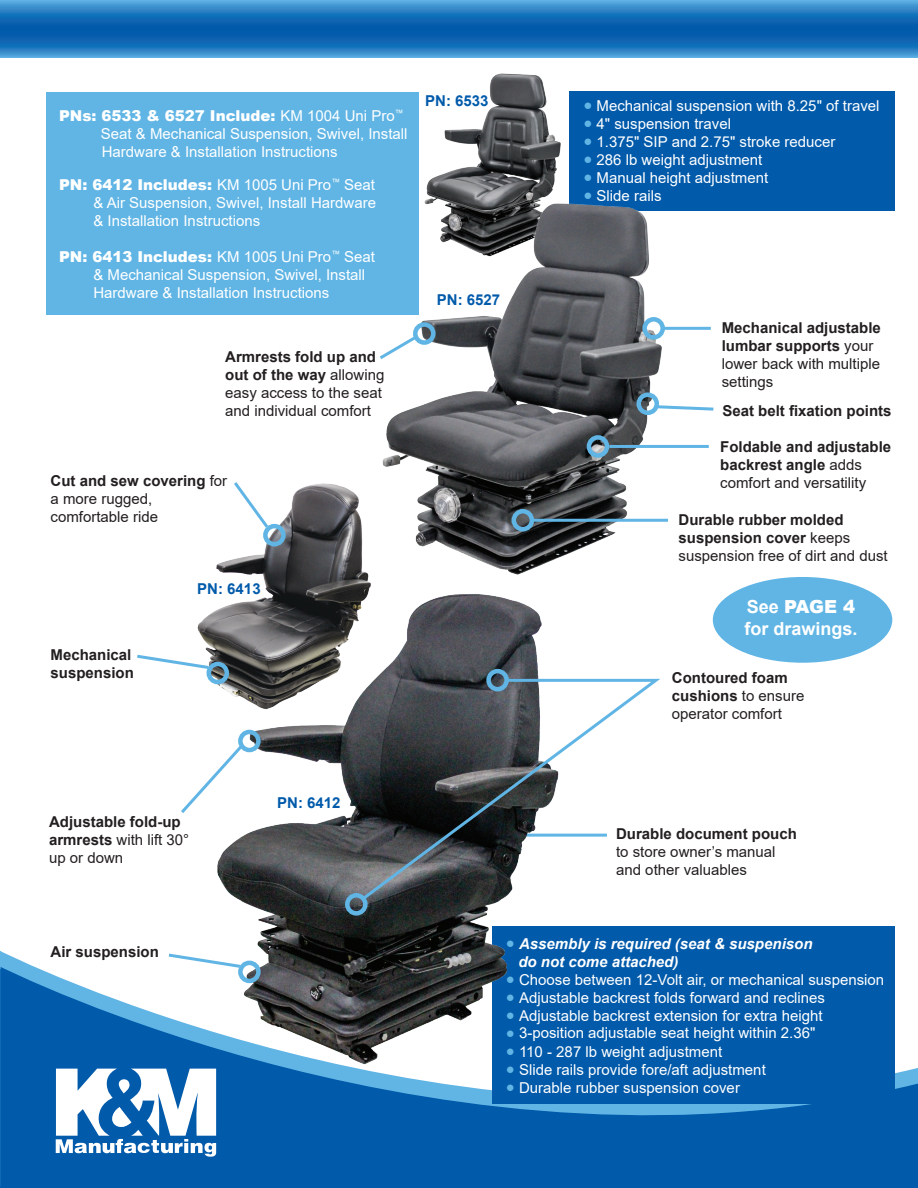
<style>
.page{position:relative;width:918px;height:1188px;background:#fff}
.page>*{position:absolute;margin:0;border:0;box-sizing:border-box;transform-origin:0 0}
.t1{font:700 18px/21.6px "Arial";color:#fff}
.t2{font:15px/18px "Arial";color:#fff;text-align:right}
.t3{font:700 15px/18px "Arial";color:#231f20}
.t4{font:15px/18px "Arial";color:#231f20}
.t5{font:900 15px "Arial";color:#fff}
.t6{font:italic 700 15px "Arial";color:#fff}
.t7{font:700 15px "Arial";color:#015aaa}
.s1{font-weight:900}
.s2{font-weight:400}
.s3{font-weight:700}
.s4{color:#60b5e5}
.s5{font-weight:400;font-style:normal;color:#60b5e5}
</style>
<div class="page">
<svg style="left:2px;top:966px;width:916px;height:222px;background:#1e6fb6"></svg>
<svg style="left:56px;top:1069px;width:160px;height:88px"></svg>
<svg style="left:0;top:0;width:918px;height:57px;background:#1e76bc"></svg>
<svg style="left:0;top:951px;width:2px;height:237px"></svg>
<div style="left:46px;top:92px;width:373px;height:223px;background:#60b5e5"></div>
<div style="left:570px;top:91px;width:325px;height:120px;background:#015aaa"></div>
<div style="left:492px;top:927px;width:403px;height:177px;background:#015aaa"></div>
<img style="left:197px;top:483px;width:174px;height:193px">
<img style="left:207px;top:584px;width:357px;height:491px">
<svg style="left:359px;top:677px;width:301px;height:226px"></svg>
<div style="left:486px;top:669px;width:23px;height:22px;border:4px solid #60b5e5;border-radius:50%"></div>
<div style="left:345px;top:893px;width:23px;height:23px;border:4px solid #60b5e5;border-radius:50%"></div>
<div style="left:263px;top:524px;width:23px;height:22px;border:4px solid #60b5e5;border-radius:50%"></div>
<svg style="left:231px;top:482px;width:40px;height:49px"></svg>
<div style="left:238px;top:730px;width:23px;height:22px;border:4px solid #60b5e5;border-radius:50%"></div>
<svg style="left:181px;top:743px;width:64px;height:73px"></svg>
<div style="left:207px;top:662px;width:22px;height:22px;border:4px solid #60b5e5;border-radius:50%"></div>
<svg style="left:137px;top:653px;width:75px;height:18px"></svg>
<div style="left:238px;top:961px;width:23px;height:22px;border:4px solid #60b5e5;border-radius:50%"></div>
<svg style="left:166px;top:952px;width:77px;height:18px"></svg>
<img style="left:426px;top:73px;width:135px;height:126px">
<div style="left:713px;top:577px;width:179px;height:86px;background:#60b5e5;border-radius:50%"></div>
<img style="left:382px;top:199px;width:283px;height:376px">
<div style="left:587px;top:435px;width:22px;height:23px;border:4px solid #60b5e5;border-radius:50%"></div>
<svg style="left:656px;top:404px;width:58px;height:8px"></svg>
<div style="left:642px;top:317px;width:23px;height:23px;border:4px solid #60b5e5;border-radius:50%"></div>
<div style="left:636px;top:392px;width:23px;height:23px;border:4px solid #60b5e5;border-radius:50%"></div>
<hr style="left:609px;top:445px;width:100px;height:3px;background:#60b5e5">
<div style="left:413px;top:322px;width:23px;height:23px;border:4px solid #60b5e5;border-radius:50%"></div>
<div style="left:512px;top:509px;width:22px;height:23px;border:4px solid #60b5e5;border-radius:50%"></div>
<hr style="left:531px;top:519px;width:137px;height:3px;background:#60b5e5">
<hr style="left:662px;top:327px;width:49px;height:3px;background:#60b5e5">
<svg style="left:379px;top:334px;width:40px;height:28px"></svg>
<p class="t2" style="left:59px;top:106px;width:350px"><span class="s1">PNs: 6533 &amp; 6527 Include:</span> KM 1004 Uni Pro<sup>™<br></sup>Seat &amp; Mechanical Suspension, Swivel, Install</p>
<p class="t2" style="left:102px;top:142px;width:237px">Hardware &amp; Installation Instructions</p>
<p class="t5" style="left:59px;top:174px;width:317px">PN: 6412 Includes: <span class="s2">KM 1005 Uni Pro</span><sup>™</sup> <span class="s2">Seat</span></p>
<p class="t2" style="left:93px;top:193px;width:284px">&amp; Air Suspension, Swivel, Install Hardware</p>
<p class="t2" style="left:93px;top:211px;width:168px">&amp; Installation Instructions</p>
<p class="t5" style="left:59px;top:246px;width:317px">PN: 6413 Includes: <span class="s2">KM 1005 Uni Pro</span><sup>™</sup> <span class="s2">Seat</span></p>
<p class="t2" style="left:93px;top:265px;width:273px">&amp; Mechanical Suspension, Swivel, Install</p>
<p class="t2" style="left:93px;top:283px;width:237px">Hardware &amp; Installation Instructions</p>
<p class="t4" style="left:225px;top:348px;width:161px"><span class="s3">Armrests fold up and out of the way</span> allowing easy access to the seat and individual comfort</p>
<p class="t7" style="left:425px;top:90px;width:65px">PN: 6533</p>
<p class="t7" style="left:437px;top:289px;width:65px">PN: 6527</p>
<p class="t3" style="left:51px;top:472px;width:178px">Cut and sew covering <span class="s2">for</span></p>
<p class="t4" style="left:51px;top:490px;width:103px">a more rugged,</p>
<p class="t4" style="left:51px;top:508px;width:109px">comfortable ride</p>
<p class="t3" style="left:51px;top:646px;width:82px">Mechanical</p>
<p class="t3" style="left:51px;top:664px;width:85px">suspension</p>
<p class="t7" style="left:197px;top:578px;width:65px">PN: 6413</p>
<p class="t2" style="left:583px;top:97px;width:298px"><span class="s4">●</span> Mechanical suspension with 8.25" of travel</p>
<p class="t2" style="left:583px;top:115px;width:149px"><span class="s4">●</span> 4" suspension travel</p>
<p class="t2" style="left:583px;top:133px;width:254px"><span class="s4">●</span> 1.375" SIP and 2.75" stroke reducer</p>
<p class="t2" style="left:583px;top:151px;width:181px"><span class="s4">●</span> 286 lb weight adjustment</p>
<p class="t2" style="left:583px;top:169px;width:186px"><span class="s4">●</span> Manual height adjustment</p>
<p class="t2" style="left:583px;top:187px;width:80px"><span class="s4">●</span> Slide rails</p>
<p class="t3" style="left:722px;top:319px;width:161px">Mechanical adjustable lumbar supports <span class="s2">your lower back with multiple settings</span></p>
<p class="t3" style="left:722px;top:402px;width:171px">Seat belt fixation points</p>
<p class="t3" style="left:720px;top:438px;width:172px">Foldable and adjustable backrest angle <span class="s2">adds comfort and versatility</span></p>
<p class="t3" style="left:679px;top:511px;width:211px">Durable rubber molded suspension cover <span class="s2">keeps suspension free of dirt and dust</span></p>
<p class="t1" style="left:745px;top:597px;width:115px">See <span class="s1">PAGE 4 </span>for drawings.</p>
<p class="t4" style="left:672px;top:669px;width:134px"><span class="s3">Contoured foam cushions</span> to ensure operator comfort</p>
<p class="t3" style="left:49px;top:813px;width:142px">Adjustable fold-up armrests <span class="s2">with lift 30° up or down</span></p>
<p class="t3" style="left:51px;top:943px;width:110px">Air suspension</p>
<p class="t7" style="left:277px;top:792px;width:65px">PN: 6412</p>
<p class="t3" style="left:616px;top:825px;width:182px">Durable document pouch</p>
<p class="t4" style="left:616px;top:843px;width:161px">to store owner’s manual</p>
<p class="t4" style="left:616px;top:861px;width:132px">and other valuables</p>
<p class="t6" style="left:506px;top:934px;width:308px"><span class="s5">●</span> Assembly is required (seat &amp; suspenison</p>
<p class="t6" style="left:518px;top:952px;width:162px">do not come attached)</p>
<p class="t2" style="left:506px;top:971px;width:380px"><span class="s4">●</span> Choose between 12-Volt air, or mechanical suspension</p>
<p class="t2" style="left:506px;top:989px;width:321px"><span class="s4">●</span> Adjustable backrest folds forward and reclines</p>
<p class="t2" style="left:506px;top:1007px;width:318px"><span class="s4">●</span> Adjustable backrest extension for extra height</p>
<p class="t2" style="left:506px;top:1024px;width:311px"><span class="s4">●</span> 3-position adjustable seat height within 2.36"</p>
<p class="t2" style="left:506px;top:1043px;width:218px"><span class="s4">●</span> 110 - 287 lb weight adjustment</p>
<p class="t2" style="left:506px;top:1061px;width:261px"><span class="s4">●</span> Slide rails provide fore/aft adjustment</p>
<p class="t2" style="left:506px;top:1079px;width:236px"><span class="s4">●</span> Durable rubber suspension cover</p>
</div>
